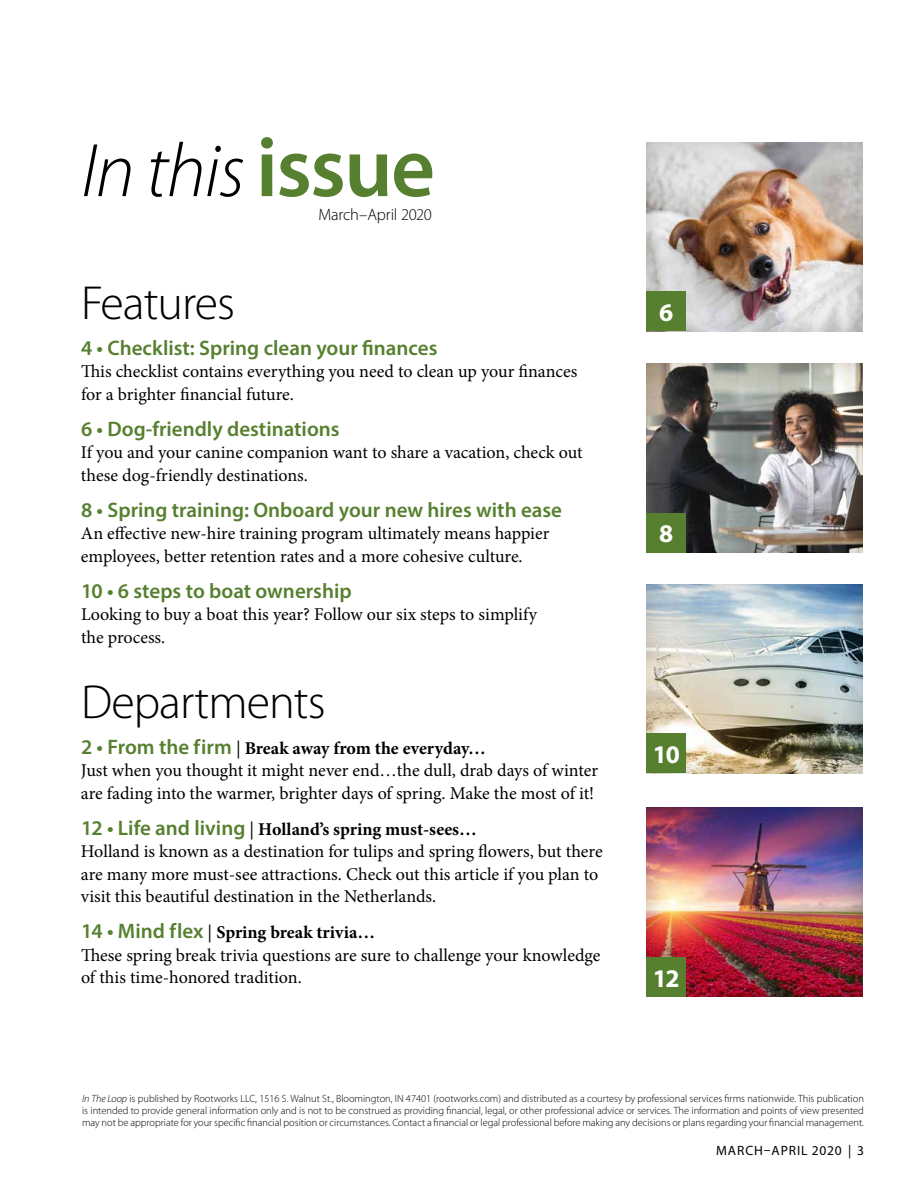
<style>
.page{position:relative;width:918px;height:1188px;background:#fff}
.page>*{position:absolute;margin:0;border:0;box-sizing:border-box;transform-origin:0 0}
.t1{font:italic 300 76.5px "Myriad Pro";letter-spacing:-.02em;color:#000}
.t2{font:300 48px "Myriad Pro";letter-spacing:-.02em;color:#000}
.t3{font:700 25.5px "Myriad Pro";color:#fff}
.t4{font:600 21px "Myriad Pro";color:#56802f}
.t5{font:18px/22.5px "Minion Pro";letter-spacing:-.005em;color:#000}
.t6{font:300 16.5px "Myriad Pro";letter-spacing:-.01em;color:#000}
.t7{font:13.5px "Myriad Pro";letter-spacing:.07em;color:#000}
.t8{font:300 10.5px/12px "Myriad Pro";color:#000;text-align:justify}
.s1{font-weight:600;font-style:normal;font-size:85.5px;color:#56802f}
.s2{font-family:"Myriad Pro";font-weight:600;font-size:21px;color:#56802f}
.s3{font-weight:700}
.s4{font-style:italic}
</style>
<div class="page">
<div style="left:632px;top:352px;width:242px;height:201px;background:#000;opacity:.2"></div>
<div style="left:632px;top:131px;width:242px;height:201px;background:#000;opacity:.2"></div>
<div style="left:632px;top:573px;width:242px;height:201px;background:#000;opacity:.2"></div>
<div style="left:632px;top:797px;width:242px;height:201px;background:#000;opacity:.2"></div>
<div style="left:646px;top:513px;width:40px;height:39px;background:#56802f"></div>
<div style="left:646px;top:734px;width:40px;height:39px;background:#56802f"></div>
<div style="left:646px;top:957px;width:40px;height:40px;background:#56802f"></div>
<div style="left:646px;top:291px;width:40px;height:40px;background:#56802f"></div>
<h1 class="t1" style="left:81px;top:130px;width:356px">In this <span class="s1">issue</span></h1>
<p class="t6" style="left:319px;top:206px;width:115px">March–April 2020</p>
<h2 class="t2" style="left:81px;top:276px;width:156px">Features</h2>
<p class="t4" style="left:81px;top:334px;width:358px">4 • Checklist: Spring clean your finances</p>
<p class="t5" style="left:81px;top:360px;width:498px">This checklist contains everything you need to clean up your finances for a brighter financial future.</p>
<p class="t4" style="left:81px;top:415px;width:260px">6 • Dog-friendly destinations</p>
<p class="t5" style="left:81px;top:441px;width:503px">If you and your canine companion want to share a vacation, check out these dog-friendly destinations.</p>
<p class="t4" style="left:81px;top:496px;width:483px">8 • Spring training: Onboard your new hires with ease</p>
<p class="t5" style="left:81px;top:522px;width:470px">An effective new-hire training program ultimately means happier employees, better retention rates and a more cohesive culture.</p>
<p class="t4" style="left:81px;top:577px;width:272px">10 • 6 steps to boat ownership</p>
<p class="t5" style="left:81px;top:603px;width:458px">Looking to buy a boat this year? Follow our six steps to simplify the process.</p>
<h2 class="t2" style="left:81px;top:675px;width:246px">Departments</h2>
<p class="t5" style="left:81px;top:737px;width:519px"><span class="s2">2 • From the f irm</span> | <span class="s3">Break away from the everyday…<br></span>Just when you thought it might never end…the dull, drab days of winter are fading into the warmer, brighter days of spring. Make the most of it!</p>
<p class="t5" style="left:81px;top:818px;width:523px"><span class="s2">12 • Life and living</span> | <span class="s3">Holland’s spring must-sees…<br></span>Holland is known as a destination for tulips and spring flowers, but there are many more must-see attractions. Check out this article if you plan to visit this beautiful destination in the Netherlands.</p>
<p class="t5" style="left:81px;top:921px;width:521px"><span class="s2">14 • Mind f lex</span> | <span class="s3">Spring break trivia…<br></span>These spring break trivia questions are sure to challenge your knowledge of this time-honored tradition.</p>
<h3 class="t3" style="left:659px;top:296px;width:16px">6</h3>
<h3 class="t3" style="left:659px;top:517px;width:16px">8</h3>
<h3 class="t3" style="left:653px;top:738px;width:29px">10</h3>
<h3 class="t3" style="left:653px;top:961px;width:28px">12</h3>
<p class="t8" style="left:82px;top:1093px;width:784px"><span class="s4">In The Loop</span> is published by Rootworks LLC, 1516 S. Walnut St., Bloomington, IN 47401 (rootworks.com) and distributed as a courtesy by professional services firms nationwide. This publication is intended to provide general information only and is not to be construed as providing financial, legal, or other professional advice or services. The information and points of view presented may not be appropriate for your specific financial position or circumstances. Contact a financial or legal professional before making any decisions or plans regarding your financial management.</p>
<p class="t7" style="left:716px;top:1142px;width:149px">MARCH–APRIL 2020 | 3</p>
</div>
